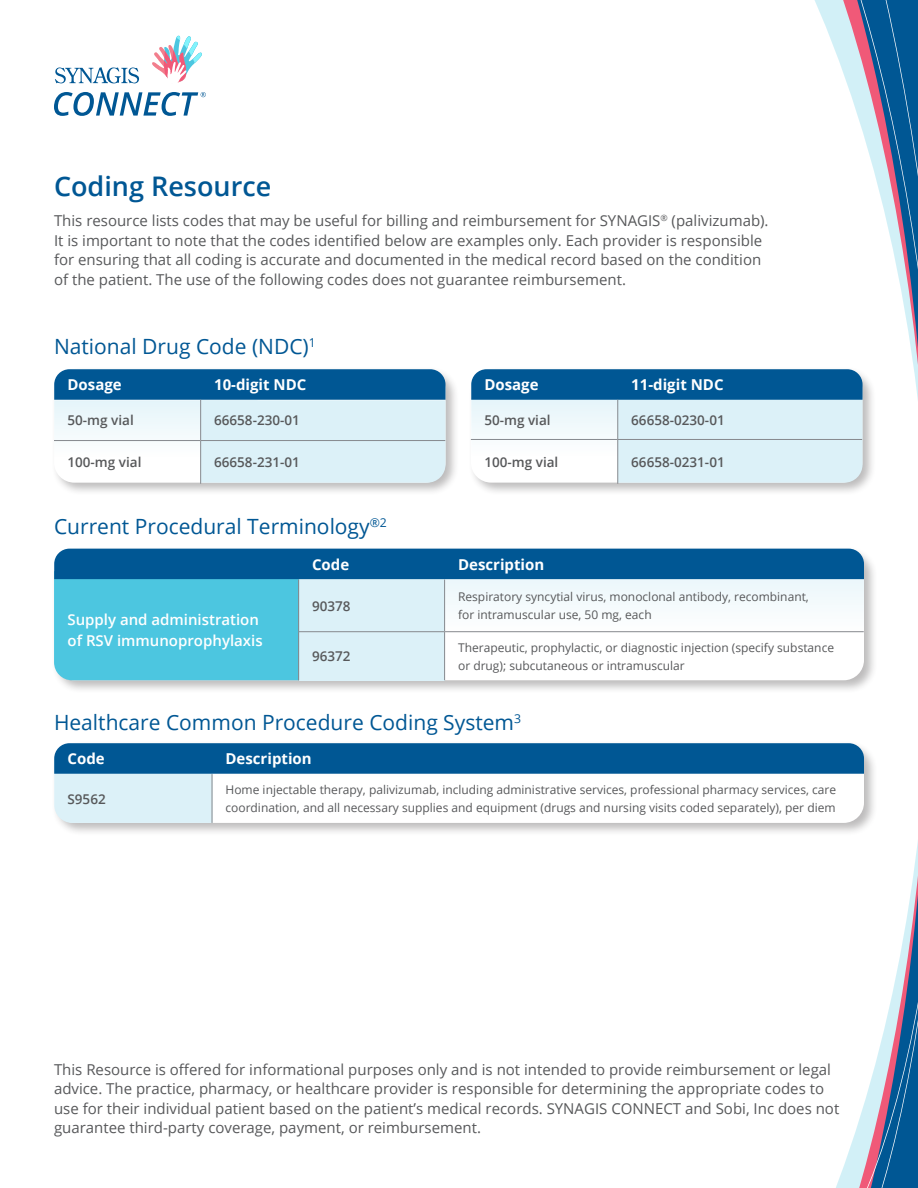
<style>
.page{position:relative;width:918px;height:1188px;background:#fff}
.page>*{position:absolute;margin:0;border:0;box-sizing:border-box;transform-origin:0 0}
.Headline{font:600 27px "Open Sans";color:#005794}
.Subhead_2{font:21px "Open Sans";color:#005794}
.Body{font:15px/19.5px "Open Sans";color:#57585a}
.Chart_head{font:700 15px "Open Sans";color:#fff}
.Body-2{font:600 15px/21px "Open Sans";color:#fff}
.bar_chart_numbers{font:600 13.5px "Open Sans";color:#57585a}
.Body-3{font:600 13.5px "Open Sans";color:#57585a}
.Body-4{font:12px/18px "Open Sans";color:#57585a}
</style>
<div class="page">
<div style="left:51px;top:740px;width:826px;height:96px;background:#231f20;opacity:.3"></div>
<div style="left:51px;top:546px;width:826px;height:148px;background:#231f20;opacity:.3"></div>
<div style="left:468px;top:366px;width:408px;height:131px;background:#231f20;opacity:.3"></div>
<div style="left:51px;top:366px;width:408px;height:130px;background:#231f20;opacity:.3"></div>
<svg style="left:54px;top:549px;width:651px;height:131px"></svg>
<svg style="left:54px;top:743px;width:651px;height:84px"></svg>
<svg style="left:471px;top:369px;width:234px;height:114px"></svg>
<svg style="left:54px;top:369px;width:392px;height:114px"></svg>
<hr style="left:200px;top:400px;width:1px;height:40px;background:#86898e">
<hr style="left:54px;top:440px;width:147px;height:1px;background:#86898e">
<hr style="left:201px;top:440px;width:244px;height:1px;background:#86898e">
<hr style="left:200px;top:441px;width:1px;height:43px;background:#86898e">
<hr style="left:212px;top:774px;width:1px;height:49px;background:#86898e">
<hr style="left:298px;top:580px;width:1px;height:51px;background:#86898e">
<hr style="left:298px;top:631px;width:147px;height:1px;background:#86898e">
<hr style="left:298px;top:632px;width:1px;height:48px;background:#86898e">
<hr style="left:445px;top:631px;width:419px;height:1px;background:#86898e">
<hr style="left:444px;top:580px;width:1px;height:51px;background:#86898e">
<hr style="left:444px;top:632px;width:1px;height:48px;background:#86898e">
<hr style="left:617px;top:400px;width:1px;height:39px;background:#86898e">
<hr style="left:471px;top:439px;width:147px;height:1px;background:#86898e">
<hr style="left:618px;top:439px;width:244px;height:1px;background:#86898e">
<hr style="left:617px;top:440px;width:1px;height:44px;background:#86898e">
<svg style="left:152px;top:36px;width:50px;height:47px"></svg>
<svg style="left:55px;top:67px;width:84px;height:16px"></svg>
<svg style="left:54px;top:92px;width:152px;height:24px"></svg>
<svg style="left:705px;top:0;width:213px;height:1188px"></svg>
<p class="Headline" style="left:54px;top:168px;width:219px">Coding Resource</p>
<p class="Body" style="left:54px;top:211px;width:716px">This resource lists codes that may be useful for billing and reimbursement for SYNAGIS<sup>®</sup> (palivizumab).<br>It is important to note that the codes identified below are examples only. Each provider is responsible for ensuring that all coding is accurate and documented in the medical record based on the condition of the patient. The use of the following codes does not guarantee reimbursement.</p>
<p class="Subhead_2" style="left:54px;top:332px;width:263px">National Drug Code (NDC)<sup>1</sup></p>
<p class="Chart_head" style="left:68px;top:374px;width:56px">Dosage</p>
<p class="Chart_head" style="left:214px;top:374px;width:94px">10-digit NDC</p>
<p class="Body-3" style="left:68px;top:411px;width:68px">50-mg vial</p>
<p class="bar_chart_numbers" style="left:214px;top:411px;width:87px">66658-230-01</p>
<p class="bar_chart_numbers" style="left:68px;top:453px;width:75px">100-mg vial</p>
<p class="bar_chart_numbers" style="left:214px;top:453px;width:87px">66658-231-01</p>
<p class="Subhead_2" style="left:54px;top:512px;width:334px">Current Procedural Terminology<sup>®2</sup></p>
<p class="Chart_head" style="left:484px;top:374px;width:56px">Dosage</p>
<p class="Chart_head" style="left:631px;top:374px;width:94px">11-digit NDC</p>
<p class="Body-3" style="left:484px;top:410px;width:68px">50-mg vial</p>
<p class="bar_chart_numbers" style="left:631px;top:410px;width:95px">66658-0230-01</p>
<p class="bar_chart_numbers" style="left:484px;top:453px;width:75px">100-mg vial</p>
<p class="bar_chart_numbers" style="left:631px;top:453px;width:95px">66658-0231-01</p>
<p class="Body-2" style="left:68px;top:609px;width:197px">Supply and administration of RSV immunoprophylaxis</p>
<p class="Chart_head" style="left:312px;top:554px;width:39px">Code</p>
<p class="Chart_head" style="left:458px;top:554px;width:88px">Description</p>
<p class="bar_chart_numbers" style="left:312px;top:596px;width:40px">90378</p>
<p class="Body-4" style="left:458px;top:587px;width:352px">Respiratory syncytial virus, monoclonal antibody, recombinant, for intramuscular use, 50 mg, each</p>
<p class="bar_chart_numbers" style="left:312px;top:647px;width:40px">96372</p>
<p class="Body-4" style="left:458px;top:638px;width:378px">Therapeutic, prophylactic, or diagnostic injection (specify substance or drug); subcutaneous or intramuscular</p>
<p class="Subhead_2" style="left:54px;top:708px;width:469px">Healthcare Common Procedure Coding System<sup>3</sup></p>
<p class="Chart_head" style="left:68px;top:748px;width:39px">Code</p>
<p class="Chart_head" style="left:226px;top:748px;width:88px">Description</p>
<p class="bar_chart_numbers" style="left:68px;top:790px;width:40px">S9562</p>
<p class="Body-4" style="left:226px;top:780px;width:612px">Home injectable therapy, palivizumab, including administrative services, professional pharmacy services, care coordination, and all necessary supplies and equipment (drugs and nursing visits coded separately), per diem</p>
<p class="Body" style="left:54px;top:1059px;width:787px">This Resource is offered for informational purposes only and is not intended to provide reimbursement or legal advice. The practice, pharmacy, or healthcare provider is responsible for determining the appropriate codes to use for their individual patient based on the patient’s medical records. SYNAGIS CONNECT and Sobi, Inc does not guarantee third-party coverage, payment, or reimbursement.</p>
</div>
